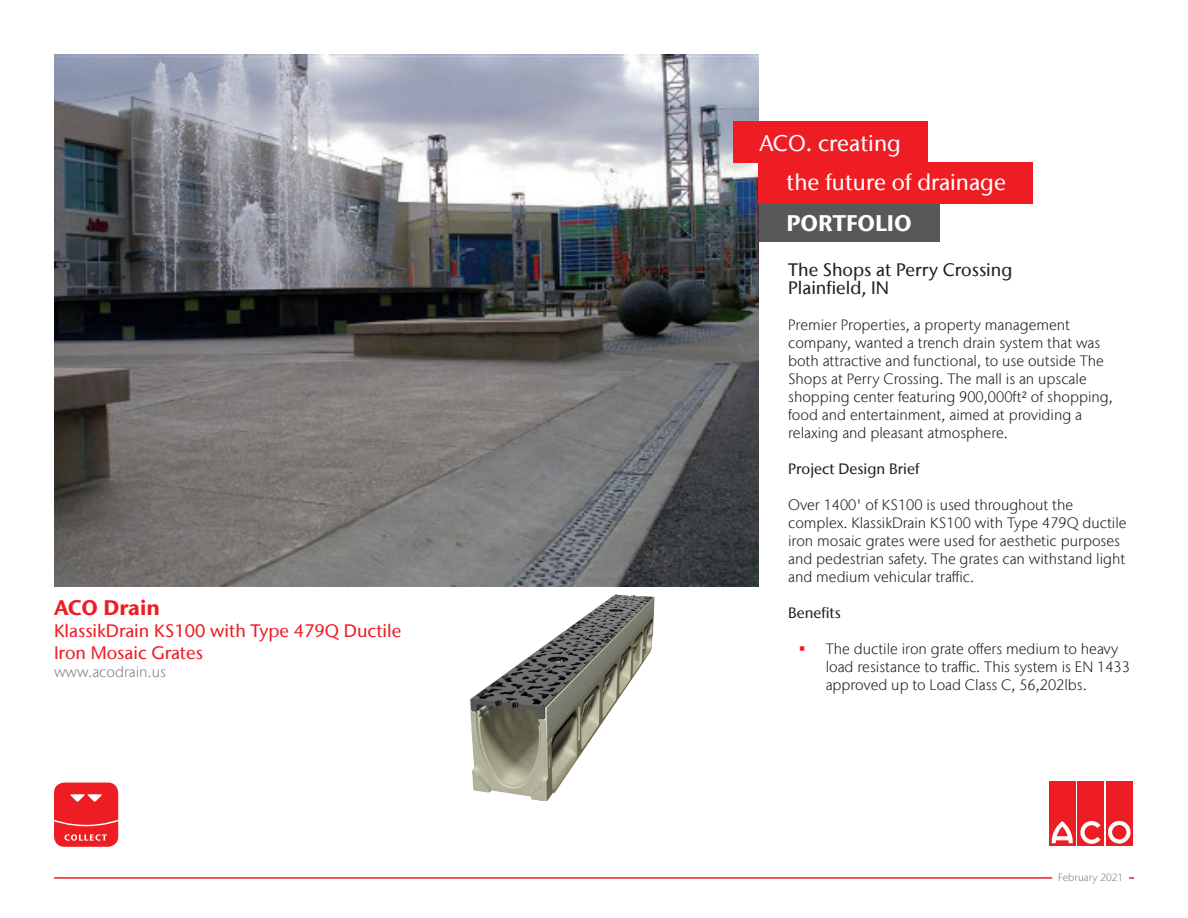
<style>
.page{position:relative;width:1188px;height:918px;background:#fff}
.page>*{position:absolute;margin:0;border:0;box-sizing:border-box;transform-origin:0 0}
.t1{font:500 22.5px "Stone Sans IIITC Com";color:#fff}
.t2{font:700 22.5px "Stone Sans IIITC Com";color:#fff}
.t3{font:700 21px "Stone Sans IIITC Com";letter-spacing:-.005em;color:#ee1d23}
.t4{font:500 18px/21.6px "Stone Sans IIITC Com";color:#ee1d23}
.t5{font:500 18px/18px "Stone Sans IIITC Com";color:#231f20}
.t6{font:300 15px/18px "Stone Sans IIITC Com";color:#231f20}
.t7{font:500 15px "Stone Sans IIITC Com";color:#231f20}
.t8{font:300 15px "Stone Sans IIITC Com";color:#808285}
.t9{font:300 10.5px "Stone Sans IIITC Com";color:#808285}
</style>
<div class="page">
<img style="left:54px;top:54px;width:705px;height:532px">
<div style="left:759px;top:201px;width:181px;height:41px;background:#57585a"></div>
<div style="left:733px;top:122px;width:195px;height:41px;background:#ee1d23"></div>
<div style="left:759px;top:163px;width:274px;height:41px;background:#ee1d23"></div>
<img style="left:470px;top:594px;width:185px;height:207px">
<div style="left:54px;top:783px;width:64px;height:63px;background:#ee1d23;border-radius:10px"></div>
<svg style="left:54px;top:794px;width:64px;height:47px"></svg>
<hr style="left:54px;top:877px;width:998px;height:2px;background:#ee1d23">
<div style="left:1049px;top:781px;width:27px;height:65px;background:#ee1d23"></div>
<div style="left:1078px;top:781px;width:26px;height:65px;background:#ee1d23"></div>
<div style="left:1106px;top:781px;width:27px;height:65px;background:#ee1d23"></div>
<svg style="left:1108px;top:821px;width:23px;height:23px"></svg>
<svg style="left:1080px;top:821px;width:21px;height:23px"></svg>
<svg style="left:1051px;top:821px;width:22px;height:22px"></svg>
<h2 class="t3" style="left:54px;top:594px;width:107px">ACO Drain</h2>
<p class="t4" style="left:54px;top:620px;width:349px">KlassikDrain KS100 with Type 479Q Ductile<br>Iron Mosaic Grates</p>
<p class="t8" style="left:54px;top:662px;width:113px">www.acodrain.us</p>
<h1 class="t1" style="left:760px;top:129px;width:143px">ACO. creating</h1>
<h1 class="t1" style="left:786px;top:168px;width:221px">the future of drainage</h1>
<h1 class="t2" style="left:786px;top:209px;width:127px">PORTFOLIO</h1>
<p class="t5" style="left:788px;top:260px;width:226px">The Shops at Perry Crossing<br>Plainfield, IN</p>
<p class="t6" style="left:788px;top:316px;width:326px">Premier Properties, a property management company, wanted a trench drain system that was both attractive and functional, to use outside The Shops at Perry Crossing. The mall is an upscale shopping center featuring 900,000ft2 of shopping, food and entertainment, aimed at providing a relaxing and pleasant atmosphere.</p>
<p class="t7" style="left:788px;top:459px;width:133px">Project Design Brief</p>
<p class="t6" style="left:788px;top:496px;width:340px">Over 1400' of KS100 is used throughout the complex. KlassikDrain KS100 with Type 479Q ductile iron mosaic grates were used for aesthetic purposes and pedestrian safety. The grates can withstand light and medium vehicular traffic.</p>
<p class="t7" style="left:788px;top:603px;width:54px">Benefits</p>
<p class="t6" style="left:826px;top:640px;width:306px">The ductile iron grate offers medium to heavy load resistance to traffic. This system is EN 1433 approved up to Load Class C, 56,202lbs.</p>
<p class="t9" style="left:1058px;top:871px;width:67px">February 2021</p>
</div>
